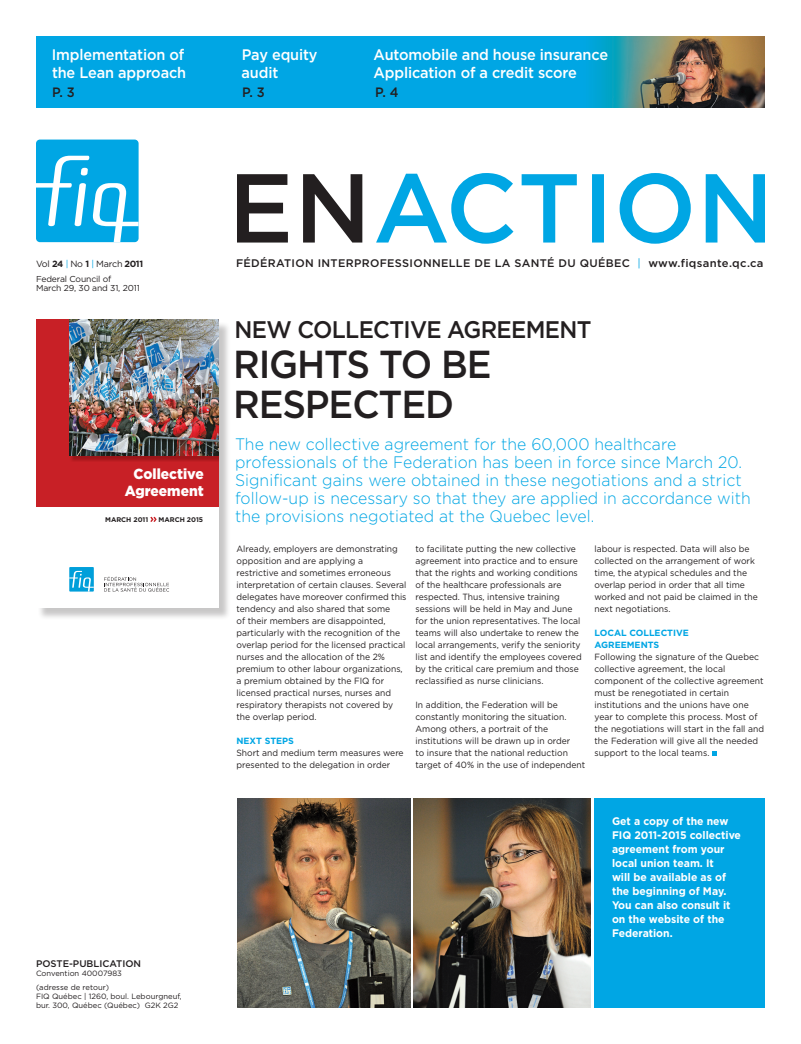
<style>
.page{position:relative;width:801px;height:1044px;background:#fff}
.page>*{position:absolute;margin:0;border:0;box-sizing:border-box;transform-origin:0 0}
.t1{font:500 39px/40px "Gotham";letter-spacing:-.03em;color:#231f20;scale:.95 1}
.t2{font:500 24px "Gotham";letter-spacing:-.03em;color:#231f20;scale:.95 1}
.Intro_16_20{font:300 16.6px/18px "Gotham";letter-spacing:.005em;color:#00a6e4;scale:.95 1}
.t3{font:500 15.3px/18.7px "Gotham";letter-spacing:-.01em;color:#fff;scale:.95 1}
.t4{font:900 14.6px/17.5px "Gotham";color:#fff;text-align:right;scale:.95 1}
.t5{font:500 13.6px "Gotham";color:#231f20;scale:.95 1}
.t6{font:700 11px/14px "Gotham";color:#fff;scale:.95 1}
.t7{font:500 11px "Gotham";letter-spacing:.03em;color:#231f20}
.t8{font:500 9.6px "Gotham";color:#231f20}
.TXT{font:9px/12px "Gotham";color:#231f20;scale:.95 1}
.Titre_1{font:700 9px/12px "Gotham";color:#00a6e4}
.TXT-2{font:9px "Gotham";letter-spacing:-.02em;color:#231f20}
.t9{font:8.6px/9px "Gotham";letter-spacing:-.015em;color:#231f20}
.t10{font:7.7px "Gotham";color:#231f20}
.t11{font:700 6.8px "Gotham";color:#231f20}
.s1{font-weight:700}
.s2{color:#00a6e4}
.s3{font-weight:400;color:#00a6e4}
</style>
<div class="page">
<div style="left:242px;top:39px;width:484px;height:66px;background:#00a6e4"></div>
<div style="left:238px;top:36px;width:491px;height:72px;border:6px solid #00a6e4"></div>
<div style="left:36px;top:36px;width:210px;height:72px;background:#00a6e4"></div>
<div style="left:477px;top:36px;width:288px;height:72px;background:#00a6e4"></div>
<img style="left:593px;top:36px;width:172px;height:72px">
<svg style="left:237px;top:174px;width:125px;height:69px"></svg>
<svg style="left:376px;top:173px;width:389px;height:71px"></svg>
<div style="left:36px;top:140px;width:103px;height:102px;background:#00a6e4;border-radius:4px"></div>
<svg style="left:36px;top:156px;width:103px;height:86px"></svg>
<img style="left:413px;top:798px;width:178px;height:210px">
<img style="left:237px;top:798px;width:173px;height:210px">
<div style="left:594px;top:798px;width:171px;height:210px;background:#00a6e4"></div>
<svg style="left:712px;top:752px;width:5px;height:4px"></svg>
<div style="left:38px;top:321px;width:193px;height:299px;background:#231f20;opacity:.25"></div>
<div style="left:36px;top:320px;width:183px;height:288px;background:#fff"></div>
<div style="left:36px;top:320px;width:183px;height:187px;background:#c82026"></div>
<svg style="left:150px;top:517px;width:7px;height:5px"></svg>
<img style="left:71px;top:456px;width:148px;height:5px">
<img style="left:69px;top:320px;width:150px;height:136px">
<svg style="left:104px;top:576px;width:65px;height:16px"></svg>
<div style="left:69px;top:567px;width:25px;height:25px;background:#009fda"></div>
<svg style="left:69px;top:571px;width:25px;height:21px"></svg>
<svg style="left:219px;top:607px;width:7px;height:8px"></svg>
<p class="t3" style="left:52px;top:45px;width:143px">Implementation of the Lean approach</p>
<p class="t5" style="left:52px;top:85px;width:25px">P. 3</p>
<p class="t3" style="left:242px;top:45px;width:82px">Pay equity audit</p>
<p class="t5" style="left:242px;top:85px;width:25px">P. 3</p>
<p class="t3" style="left:374px;top:45px;width:249px">Automobile and house insurance</p>
<p class="t3" style="left:374px;top:63px;width:216px">Application of a credit score</p>
<p class="t5" style="left:375px;top:85px;width:26px">P. 4</p>
<p class="TXT-2" style="left:36px;top:259px;width:109px">Vol <span class="s1">24</span> <span class="s2">|</span> No <span class="s1">1</span> <span class="s2">|</span> March <span class="s1">2011</span></p>
<p class="t7" style="left:236px;top:257px;width:529px">FÉDÉRATION INTERPROFESSIONNELLE DE LA SANTÉ DU QUÉBEC <span class="s3">|</span> www.fiqsante.qc.ca</p>
<p class="t9" style="left:36px;top:274px;width:105px">Federal Council of<br>March 29, 30 and 31, 2011</p>
<p class="t4" style="left:125px;top:464px;width:85px">Collective<br>Agreement</p>
<p class="t11" style="left:105px;top:515px;width:45px">MARCH 2011</p>
<p class="t11" style="left:159px;top:515px;width:46px">MARCH 2015</p>
<p class="t8" style="left:36px;top:958px;width:107px">POSTE-PUBLICATION</p>
<p class="t10" style="left:36px;top:969px;width:87px">Convention 40007983</p>
<p class="t10" style="left:36px;top:983px;width:75px">(adresse de retour)</p>
<p class="t10" style="left:36px;top:992px;width:147px">FIQ Québec | 1260, boul. Lebourgneuf,</p>
<p class="t10" style="left:36px;top:1001px;width:144px">bur. 300, Québec (Québec) G2K 2G2</p>
<p class="t2" style="left:235px;top:316px;width:377px">NEW COLLECTIVE AGREEMENT</p>
<p class="t1" style="left:233px;top:343px;width:274px">RIGHTS TO BE<br>RESPECTED</p>
<p class="Intro_16_20" style="left:235px;top:435px;width:545px">The new collective agreement for the 60,000 healthcare professionals of the Federation has been in force since March 20.<br>Significant gains were obtained in these negotiations and a strict follow-up is necessary so that they are applied in accordance with the provisions negotiated at the Quebec level.</p>
<p class="TXT" style="left:236px;top:543px;width:180px">Already, employers are demonstrating opposition and are applying a restrictive and sometimes erroneous interpretation of certain clauses. Several delegates have moreover confirmed this tendency and also shared that some<br>of their members are disappointed, particularly with the recognition of the overlap period for the licensed practical nurses and the allocation of the 2% premium to other labour organizations, a premium obtained by the FIQ for licensed practical nurses, nurses and respiratory therapists not covered by the overlap period.</p>
<p class="Titre_1" style="left:236px;top:735px;width:59px">NEXT STEPS</p>
<p class="TXT" style="left:236px;top:747px;width:178px">Short and medium term measures were presented to the delegation in order</p>
<p class="TXT" style="left:416px;top:543px;width:176px">to facilitate putting the new collective agreement into practice and to ensure that the rights and working conditions of the healthcare professionals are respected. Thus, intensive training sessions will be held in May and June for the union representatives. The local teams will also undertake to renew the local arrangements, verify the seniority list and identify the employees covered by the critical care premium and those reclassified as nurse clinicians.</p>
<p class="TXT" style="left:416px;top:699px;width:180px">In addition, the Federation will be constantly monitoring the situation.<br>Among others, a portrait of the institutions will be drawn up in order<br>to insure that the national reduction target of 40% in the use of independent</p>
<p class="TXT" style="left:594px;top:543px;width:174px">labour is respected. Data will also be collected on the arrangement of work time, the atypical schedules and the overlap period in order that all time worked and not paid be claimed in the next negotiations.</p>
<p class="Titre_1" style="left:594px;top:627px;width:96px">LOCAL COLLECTIVE<br>AGREEMENTS</p>
<p class="TXT" style="left:594px;top:651px;width:180px">Following the signature of the Quebec collective agreement, the local component of the collective agreement must be renegotiated in certain institutions and the unions have one year to complete this process. Most of the negotiations will start in the fall and the Federation will give all the needed support to the local teams.</p>
<p class="t6" style="left:612px;top:814px;width:137px">Get a copy of the new<br>FIQ 2011-2015 collective agreement from your local union team. It<br>will be available as of the beginning of May.<br>You can also consult it on the website of the<br>Federation.</p>
</div>
